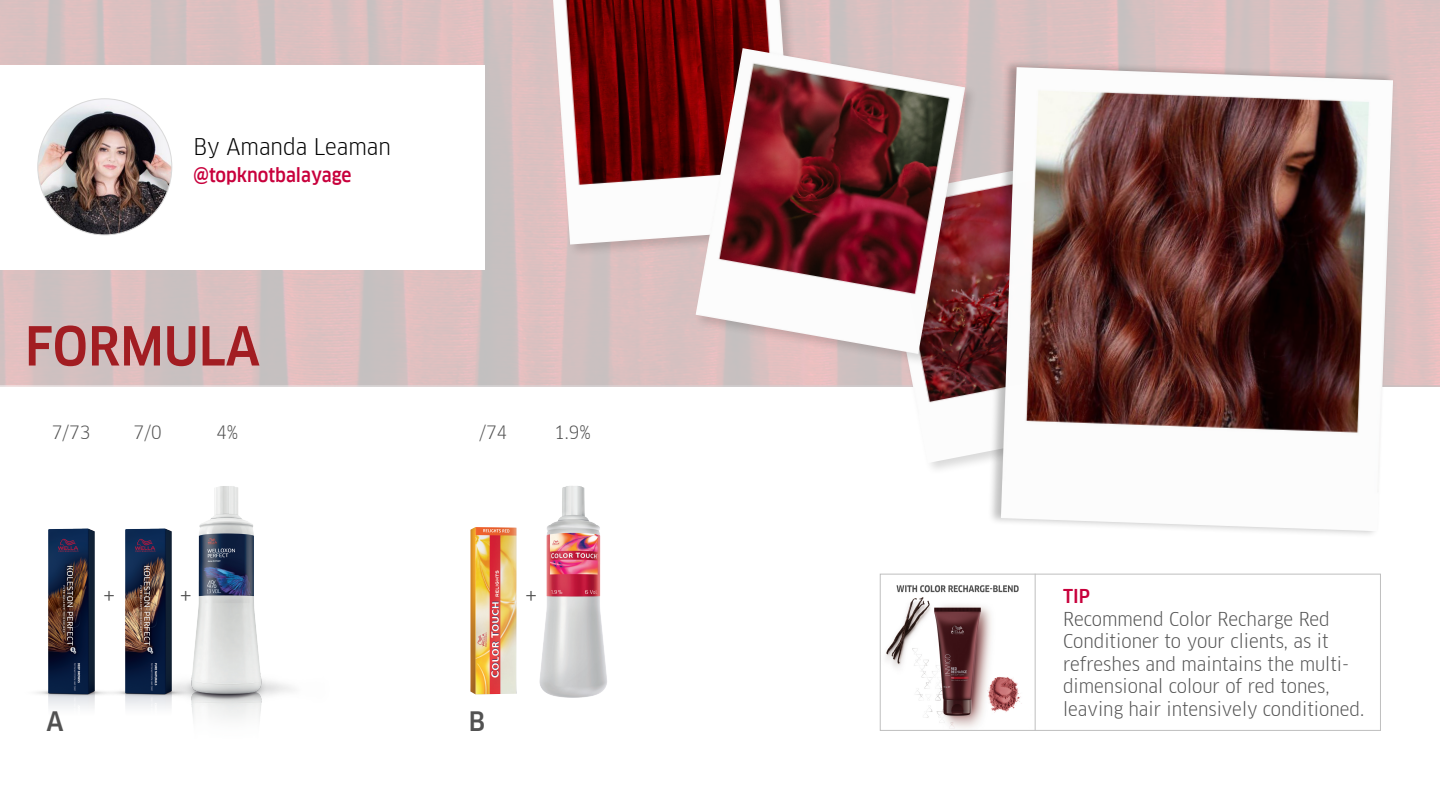
<style>
.page{position:relative;width:1440px;height:810px;background:#fff}
.page>*{position:absolute;margin:0;border:0;box-sizing:border-box;transform-origin:0 0}
.t1{font:500 52.5px "Clan Offc Pro Narr";color:#a21d22}
.t2{font:500 26.25px "Clan Offc Pro Narr";color:#525252}
.t3{font:23.85px "Clan Offc Pro Narr";color:#505050}
.t4{font:22.5px "Clan Offc Pro Narr";color:#000}
.t5{font:18.75px/22.5px "Clan Offc Pro Narr";color:#525252}
.t6{font:500 18.75px "Clan Offc Pro Narr";color:#c8003c}
.t7{font:18px "Clan Offc Pro Narr";color:#505050}
</style>
<div class="page">
<img style="left:886px;top:576px;width:149px;height:153px">
<svg style="left:0;top:0;width:1440px;height:386px;background:#d7c0c0"></svg>
<div style="left:0;top:65px;width:484px;height:205px;background:#fff"></div>
<img style="left:39px;top:100px;width:133px;height:135px">
<img style="left:876px;top:154px;width:111px;height:309px">
<div style="left:549px;top:0;width:260px;height:258px;background:#000;opacity:.15"></div>
<img style="left:553px;top:0;width:243px;height:245px">
<div style="left:987px;top:59px;width:408px;height:480px;background:#000;opacity:.25"></div>
<img style="left:1001px;top:67px;width:392px;height:464px">
<div style="left:693px;top:46px;width:285px;height:321px;background:#000;opacity:.15"></div>
<img style="left:696px;top:48px;width:269px;height:306px">
<div style="left:880px;top:574px;width:501px;height:157px;border:1px solid #bfbfbf"></div>
<hr style="left:1035px;top:574px;width:1px;height:157px;background:#bfbfbf">
<img style="left:209px;top:486px;width:84px;height:233px">
<img style="left:36px;top:528px;width:50px;height:180px">
<img style="left:86px;top:520px;width:123px;height:199px">
<img style="left:491px;top:486px;width:116px;height:212px">
<img style="left:470px;top:527px;width:47px;height:167px">
<p class="t4" style="left:194px;top:134px;width:199px">By Amanda Leaman</p>
<p class="t6" style="left:194px;top:164px;width:159px">@topknotbalayage</p>
<p class="t1" style="left:25px;top:316px;width:237px">FORMULA</p>
<p class="t7" style="left:52px;top:422px;width:40px">7/73</p>
<p class="t7" style="left:216px;top:422px;width:24px">4%</p>
<p class="t7" style="left:134px;top:422px;width:30px">7/0</p>
<p class="t7" style="left:554px;top:422px;width:38px">1.9%</p>
<p class="t7" style="left:479px;top:422px;width:30px">/74</p>
<p class="t3" style="left:103px;top:582px;width:14px">+</p>
<p class="t3" style="left:179px;top:582px;width:14px">+</p>
<p class="t2" style="left:46px;top:706px;width:19px">A</p>
<p class="t3" style="left:525px;top:582px;width:14px">+</p>
<p class="t2" style="left:469px;top:706px;width:18px">B</p>
<p class="t6" style="left:1063px;top:586px;width:28px">TIP</p>
<p class="t5" style="left:1063px;top:608px;width:303px">Recommend Color Recharge Red Conditioner to your clients, as it refreshes and maintains the multi&shy;dimensional colour of red tones, leaving hair intensively conditioned.</p>
</div>
